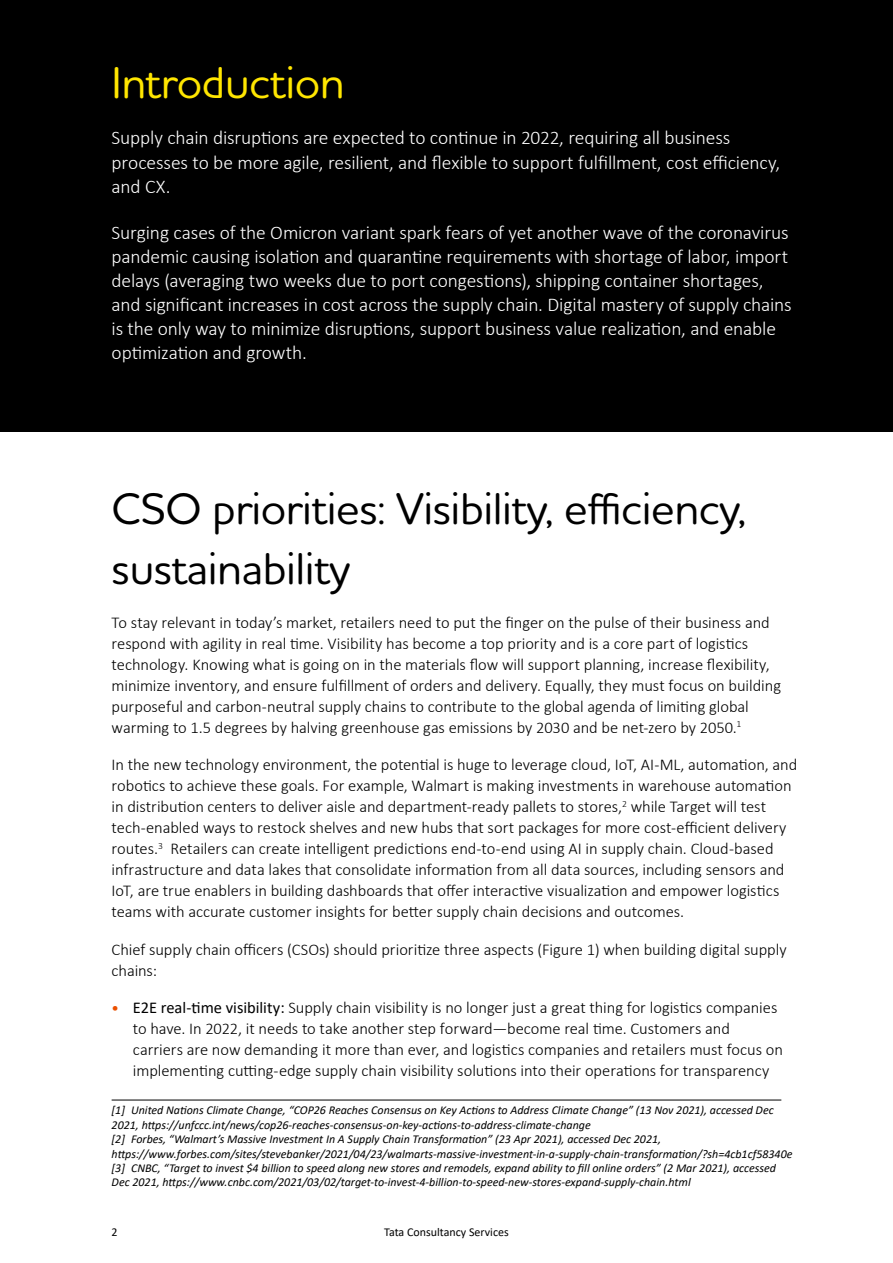
<style>
.page{position:relative;width:893px;height:1263px;background:#fff}
.page>*{position:absolute;margin:0;border:0;box-sizing:border-box;transform-origin:0 0}
.t1{font:500 45px/60px "Houschka Rounded";letter-spacing:-.01em;color:#000}
.t2{font:500 45px "Houschka Rounded";letter-spacing:-.01em;color:#ffe600}
.t3{font:300 19.5px/24px "Calibri";letter-spacing:-.01em;color:#fff}
.t4{font:300 16.5px/21px "Calibri";letter-spacing:-.005em;color:#000}
.t5{font:italic 12px/14.4px "Calibri";color:#000}
.t6{font:12px "Calibri";color:#000}
.s1{font-weight:400;font-size:15px;color:#eb5000}
.s2{font-weight:400}
</style>
<div class="page">
<div style="left:0;top:0;width:893px;height:432px;background:#000"></div>
<hr style="left:112px;top:1100px;width:669px;height:1px;background:#000">
<h1 class="t2" style="left:112px;top:53px;width:235px">Introduction</h1>
<p class="t3" style="left:112px;top:126px;width:670px">Supply chain disruptions are expected to continue in 2022, requiring all business processes to be more agile, resilient, and flexible to support fulfillment, cost efficiency, and CX.</p>
<p class="t3" style="left:112px;top:220px;width:681px">Surging cases of the Omicron variant spark fears of yet another wave of the coronavirus pandemic causing isolation and quarantine requirements with shortage of labor, import delays (averaging two weeks due to port congestions), shipping container shortages, and significant increases in cost across the supply chain. Digital mastery of supply chains is the only way to minimize disruptions, support business value realization, and enable optimization and growth.</p>
<h1 class="t1" style="left:112px;top:477px;width:636px">CSO priorities: Visibility, efficiency, sustainability</h1>
<p class="t4" style="left:112px;top:611px;width:671px">To stay relevant in today’s market, retailers need to put the finger on the pulse of their business and respond with agility in real time. Visibility has become a top priority and is a core part of logistics technology. Knowing what is going on in the materials flow will support planning, increase flexibility, minimize inventory, and ensure fulfillment of orders and delivery. Equally, they must focus on building purposeful and carbon-neutral supply chains to contribute to the global agenda of limiting global warming to 1.5 degrees by halving greenhouse gas emissions by 2030 and be net-zero by 2050.<sup>1</sup></p>
<p class="t4" style="left:112px;top:754px;width:687px">In the new technology environment, the potential is huge to leverage cloud, IoT, AI-ML, automation, and robotics to achieve these goals. For example, Walmart is making investments in warehouse automation in distribution centers to deliver aisle and department-ready pallets to stores,<sup>2</sup> while Target will test tech-enabled ways to restock shelves and new hubs that sort packages for more cost-efficient delivery routes.<sup>3</sup> Retailers can create intelligent predictions end-to-end using AI in supply chain. Cloud-based infrastructure and data lakes that consolidate information from all data sources, including sensors and IoT, are true enablers in building dashboards that offer interactive visualization and empower logistics teams with accurate customer insights for better supply chain decisions and outcomes.</p>
<p class="t4" style="left:112px;top:938px;width:677px">Chief supply chain officers (CSOs) should prioritize three aspects (Figure 1) when building digital supply chains:</p>
<p class="t4" style="left:133px;top:997px;width:652px;text-indent:-21px"><span class="s1">•</span> <span class="s2">E2E real-time visibility:</span> Supply chain visibility is no longer just a great thing for logistics companies to have. In 2022, it needs to take another step forward—become real time. Customers and carriers are now demanding it more than ever, and logistics companies and retailers must focus on implementing cutting-edge supply chain visibility solutions into their operations for transparency</p>
<p class="t5" style="left:112px;top:1103px;width:682px">[1] United Nations Climate Change, “COP26 Reaches Consensus on Key Actions to Address Climate Change” (13 Nov 2021), accessed Dec 2021, https://unfccc.int/news/cop26-reaches-consensus-on-key-actions-to-address-climate-change<br>[2] Forbes, “Walmart’s Massive Investment In A Supply Chain Transformation” (23 Apr 2021), accessed Dec 2021, https://www.forbes.com/sites/stevebanker/2021/04/23/walmarts-massive-investment-in-a-supply-chain-transformation/?sh=4cb1cf58340e [3] CNBC, “Target to invest $4 billion to speed along new stores and remodels, expand ability to fill online orders” (2 Mar 2021), accessed Dec 2021, https://www.cnbc.com/2021/03/02/target-to-invest-4-billion-to-speed-new-stores-expand-supply-chain.html</p>
<p class="t6" style="left:112px;top:1223px;width:8px">2</p>
<p class="t6" style="left:384px;top:1223px;width:126px">Tata Consultancy Services</p>
</div>
